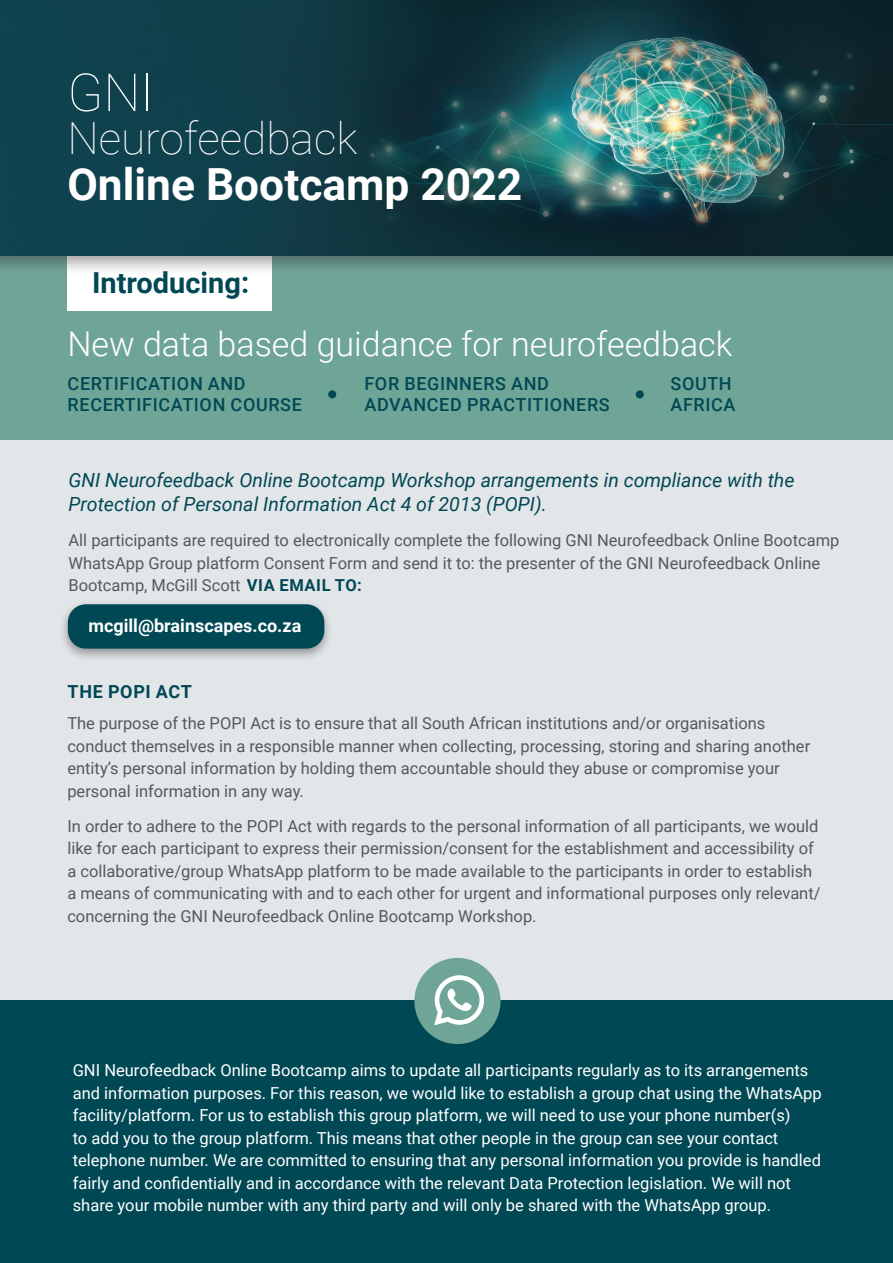
<style>
.page{position:relative;width:893px;height:1263px;background:#fff}
.page>*{position:absolute;margin:0;border:0;box-sizing:border-box;transform-origin:0 0}
.t1{font:100 52.5px "Roboto";color:#fff}
.t2{font:700 44.25px "Roboto";color:#fff}
.t3{font:100 44.25px "Roboto";color:#fff}
.t4{font:300 34.05px "Roboto";color:#fff}
.t5{font:700 28.95px "Roboto";color:#014855}
.t6{font:italic 19.5px/23.4px "Roboto";color:#014855}
.t7{font:500 18px/21px "Roboto";letter-spacing:.035em;color:#014855}
.t8{font:700 18px "Roboto";color:#fff}
.t9{font:700 18px "Roboto";letter-spacing:.035em;color:#014855}
.t10{font:16.5px/22.5px "Roboto";color:#57585a}
.t11{font:16.5px/22.5px "Roboto";color:#fff}
.s1{font-weight:700;color:#014855}
</style>
<div class="page">
<div style="left:0;top:434px;width:893px;height:829px;background:#e3e6e9"></div>
<div style="left:0;top:255px;width:893px;height:185px;background:#6fa597"></div>
<div style="left:0;top:1001px;width:893px;height:262px;background:#014855"></div>
<div style="left:67px;top:249px;width:205px;height:62px;background:#fff"></div>
<div style="left:0;top:0;width:893px;height:276px;background:#231f20;opacity:.42"></div>
<img style="left:0;top:0;width:893px;height:256px">
<div style="left:328px;top:390px;width:8px;height:8px;background:#014855;border-radius:50%"></div>
<div style="left:636px;top:390px;width:8px;height:8px;background:#014855;border-radius:50%"></div>
<div style="left:59px;top:599px;width:275px;height:63px;background:#231f20;opacity:.42"></div>
<div style="left:68px;top:604px;width:256px;height:45px;background:#014855;border-radius:18px"></div>
<div style="left:414px;top:958px;width:86px;height:86px;background:#6fa597;border-radius:50%"></div>
<svg style="left:434px;top:975px;width:50px;height:50px"></svg>
<h1 class="t1" style="left:67px;top:56px;width:88px">GNI</h1>
<h2 class="t3" style="left:67px;top:107px;width:292px">Neurofeedback</h2>
<h2 class="t2" style="left:67px;top:154px;width:456px">Online Bootcamp 2022</h2>
<h3 class="t5" style="left:92px;top:262px;width:159px">Introducing:</h3>
<h3 class="t4" style="left:67px;top:320px;width:667px">New data based guidance for neurofeedback</h3>
<p class="t7" style="left:670px;top:373px;width:67px">SOUTH<br>AFRICA</p>
<p class="t7" style="left:68px;top:373px;width:236px">CERTIFICATION AND<br>RECERTIFICATION COURSE</p>
<p class="t7" style="left:364px;top:373px;width:247px">FOR BEGINNERS AND<br>ADVANCED PRACTITIONERS</p>
<p class="t6" style="left:68px;top:468px;width:728px">GNI Neurofeedback Online Bootcamp Workshop arrangements in compliance with the<br>Protection of Personal Information Act 4 of 2013 (POPI).</p>
<p class="t10" style="left:68px;top:528px;width:772px">All participants are required to electronically complete the following GNI Neurofeedback Online Bootcamp<br>WhatsApp Group platform Consent Form and send it to: the presenter of the GNI Neurofeedback Online<br>Bootcamp, McGill Scott <span class="s1">VIA EMAIL TO:</span></p>
<p class="t8" style="left:89px;top:613px;width:214px">mcgill@brainscapes.co.za</p>
<p class="t9" style="left:68px;top:679px;width:126px">THE POPI ACT</p>
<p class="t10" style="left:67px;top:711px;width:744px">The purpose of the POPI Act is to ensure that all South African institutions and/or organisations conduct themselves in a responsible manner when collecting, processing, storing and sharing another entity’s personal information by holding them accountable should they abuse or compromise your personal information in any way.</p>
<p class="t10" style="left:67px;top:814px;width:755px">In order to adhere to the POPI Act with regards to the personal information of all participants, we would like for each participant to express their permission/consent for the establishment and accessibility of a collaborative/group WhatsApp platform to be made available to the participants in order to establish a means of communicating with and to each other for urgent and informational purposes only relevant/ concerning the GNI Neurofeedback Online Bootcamp Workshop.</p>
<p class="t11" style="left:73px;top:1058px;width:751px">GNI Neurofeedback Online Bootcamp aims to update all participants regularly as to its arrangements and information purposes. For this reason, we would like to establish a group chat using the WhatsApp facility/platform. For us to establish this group platform, we will need to use your phone number(s)<br>to add you to the group platform. This means that other people in the group can see your contact telephone number. We are committed to ensuring that any personal information you provide is handled fairly and confidentially and in accordance with the relevant Data Protection legislation. We will not share your mobile number with any third party and will only be shared with the WhatsApp group.</p>
</div>
